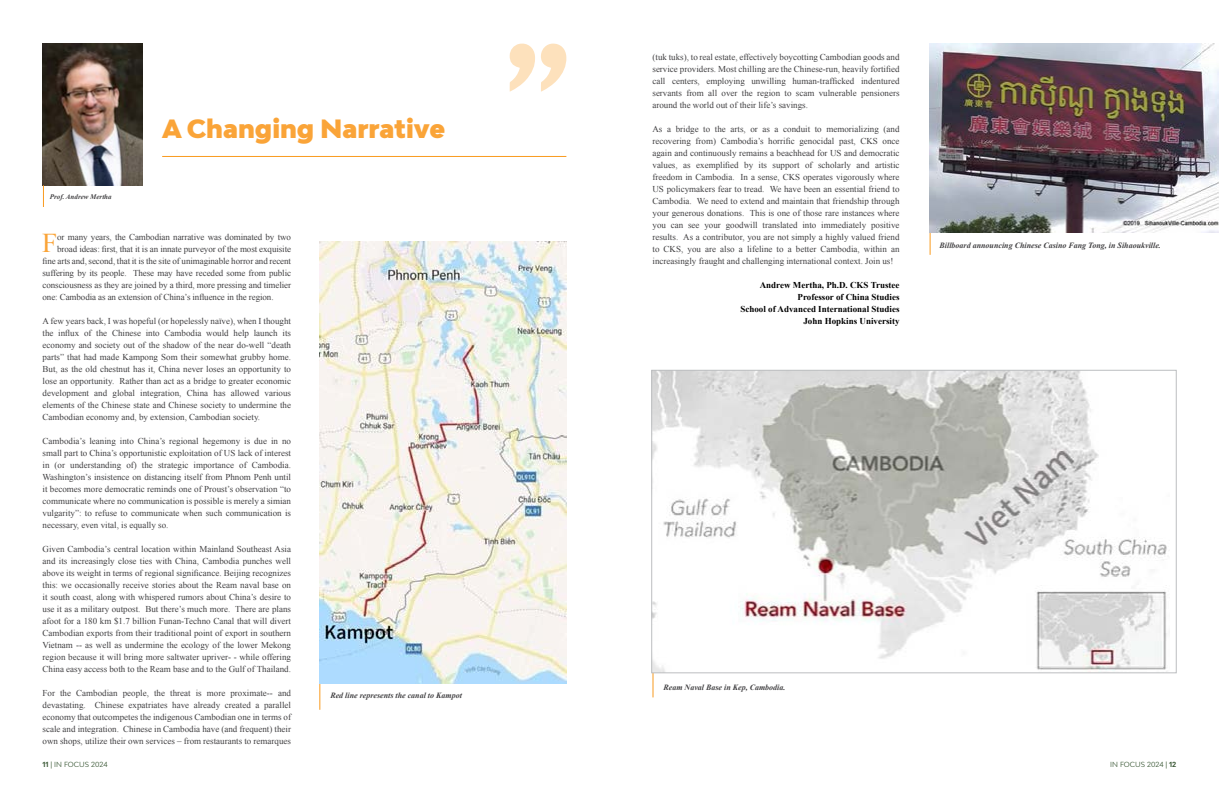
<style>
.page{position:relative;width:1219px;height:794px;background:#fff}
.page>*{position:absolute;margin:0;border:0;box-sizing:border-box;transform-origin:0 0}
.t1{font:27.1px "Times New Roman";color:#faa438}
.t2{font:900 25px "Bw Modelica";color:#faa438}
.t3{font:9px/12px "Times New Roman";letter-spacing:-.01em;color:#414042;text-align:justify}
.t4{font:700 9px/12px "Times New Roman";color:#000;text-align:right}
.t5{font:italic 700 8px "Times New Roman";color:#414042}
.t6{font:7px "Bw Modelica";letter-spacing:.005em;color:#375532}
.t7{font:italic 700 7px "Times New Roman";color:#414042}
.s1{font-weight:700}
</style>
<div class="page">
<svg style="left:509px;top:43px;width:58px;height:49px"></svg>
<hr style="left:319px;top:651px;width:1px;height:59px;background:#f99b1f">
<hr style="left:930px;top:191px;width:1px;height:64px;background:#f99b1f">
<img style="left:43px;top:44px;width:99px;height:141px">
<svg style="left:43px;top:185px;width:1px;height:22px"></svg>
<hr style="left:162px;top:156px;width:404px;height:1px;background:#f99b1f">
<img style="left:930px;top:44px;width:289px;height:189px">
<img style="left:319px;top:241px;width:248px;height:442px">
<hr style="left:652px;top:664px;width:1px;height:33px;background:#f99b1f">
<img style="left:653px;top:372px;width:514px;height:299px">
<div style="left:651px;top:370px;width:525px;height:303px;border:1px solid #bcbec0"></div>
<p class="t7" style="left:50px;top:191px;width:63px">Prof. Andrew Mertha</p>
<h2 class="t2" style="left:162px;top:112px;width:284px">A Changing Narrative</h2>
<h1 class="t1" style="left:42px;top:225px;width:17px">F</h1>
<p class="t3" style="left:57px;top:231px;width:235px">or many years, the Cambodian narrative was dominated by two</p>
<p class="t3" style="left:57px;top:243px;width:235px">broad ideas: first, that it is an innate purveyor of the most exquisite</p>
<p class="t3" style="left:43px;top:255px;width:250px">fine arts and, second, that it is the site of unimaginable horror and recent</p>
<p class="t3" style="left:43px;top:267px;width:250px">suffering by its people. These may have receded some from public</p>
<p class="t3" style="left:43px;top:279px;width:250px">consciousness as they are joined by a third, more pressing and timelier</p>
<p class="t3" style="left:43px;top:291px;width:233px">one: Cambodia as an extension of China’s influence in the region.</p>
<p class="t3" style="left:43px;top:315px;width:250px">A few years back, I was hopeful (or hopelessly naïve), when I thought the influx of the Chinese into Cambodia would help launch its economy and society out of the shadow of the near do-well “death parts” that had made Kampong Som their somewhat grubby home.<br>But, as the old chestnut has it, China never loses an opportunity to lose an opportunity. Rather than act as a bridge to greater economic development and global integration, China has allowed various elements of the Chinese state and Chinese society to undermine the Cambodian economy and, by extension, Cambodian society.</p>
<p class="t3" style="left:43px;top:435px;width:250px">Cambodia’s leaning into China’s regional hegemony is due in no small part to China’s opportunistic exploitation of US lack of interest in (or understanding of) the strategic importance of Cambodia.<br>Washington’s insistence on distancing itself from Phnom Penh until it becomes more democratic reminds one of Proust’s observation “to communicate where no communication is possible is merely a simian vulgarity”: to refuse to communicate when such communication is necessary, even vital, is equally so.</p>
<p class="t3" style="left:43px;top:543px;width:250px">Given Cambodia’s central location within Mainland Southeast Asia and its increasingly close ties with China, Cambodia punches well above its weight in terms of regional significance. Beijing recognizes this: we occasionally receive stories about the Ream naval base on it south coast, along with whispered rumors about China’s desire to use it as a military outpost. But there’s much more. There are plans afoot for a 180 km $1.7 billion Funan-Techno Canal that will divert Cambodian exports from their traditional point of export in southern Vietnam -- as well as undermine the ecology of the lower Mekong region because it will bring more saltwater upriver- - while offering China easy access both to the Ream base and to the Gulf of Thailand.</p>
<p class="t3" style="left:43px;top:687px;width:250px">For the Cambodian people, the threat is more proximate-- and devastating. Chinese expatriates have already created a parallel economy that outcompetes the indigenous Cambodian one in terms of scale and integration. Chinese in Cambodia have (and frequent) their own shops, utilize their own services – from restaurants to remarques</p>
<p class="t5" style="left:330px;top:689px;width:133px">Red line represents the canal to Kampot</p>
<p class="t3" style="left:652px;top:51px;width:249px">(tuk tuks), to real estate, effectively boycotting Cambodian goods and service providers. Most chilling are the Chinese-run, heavily fortified call centers, employing unwilling human-trafficked indentured servants from all over the region to scam vulnerable pensioners around the world out of their life’s savings.</p>
<p class="t3" style="left:652px;top:123px;width:249px">As a bridge to the arts, or as a conduit to memorializing (and recovering from) Cambodia’s horrific genocidal past, CKS once again and continuously remains a beachhead for US and democratic values, as exemplified by its support of scholarly and artistic freedom in Cambodia. In a sense, CKS operates vigorously where US policymakers fear to tread. We have been an essential friend to Cambodia. We need to extend and maintain that friendship through your generous donations. This is one of those rare instances where you can see your goodwill translated into immediately positive results. As a contributor, you are not simply a highly valued friend to CKS, you are also a lifeline to a better Cambodia, within an increasingly fraught and challenging international context. Join us!</p>
<p class="t4" style="left:740px;top:279px;width:161px">Andrew Mertha, Ph.D. CKS Trustee<br>Professor of China Studies<br>School of Advanced International Studies<br>John Hopkins University</p>
<p class="t5" style="left:940px;top:239px;width:223px">Billboard announcing Chinese Casino Fang Tong, in Sihaoukville.</p>
<p class="t5" style="left:663px;top:681px;width:124px">Ream Naval Base in Kep, Cambodia.</p>
<p class="t6" style="left:43px;top:760px;width:67px"><span class="s1">11</span> | IN FOCUS 2024</p>
<p class="t6" style="left:1110px;top:760px;width:68px">IN FOCUS 2024 | <span class="s1">12</span></p>
</div>
